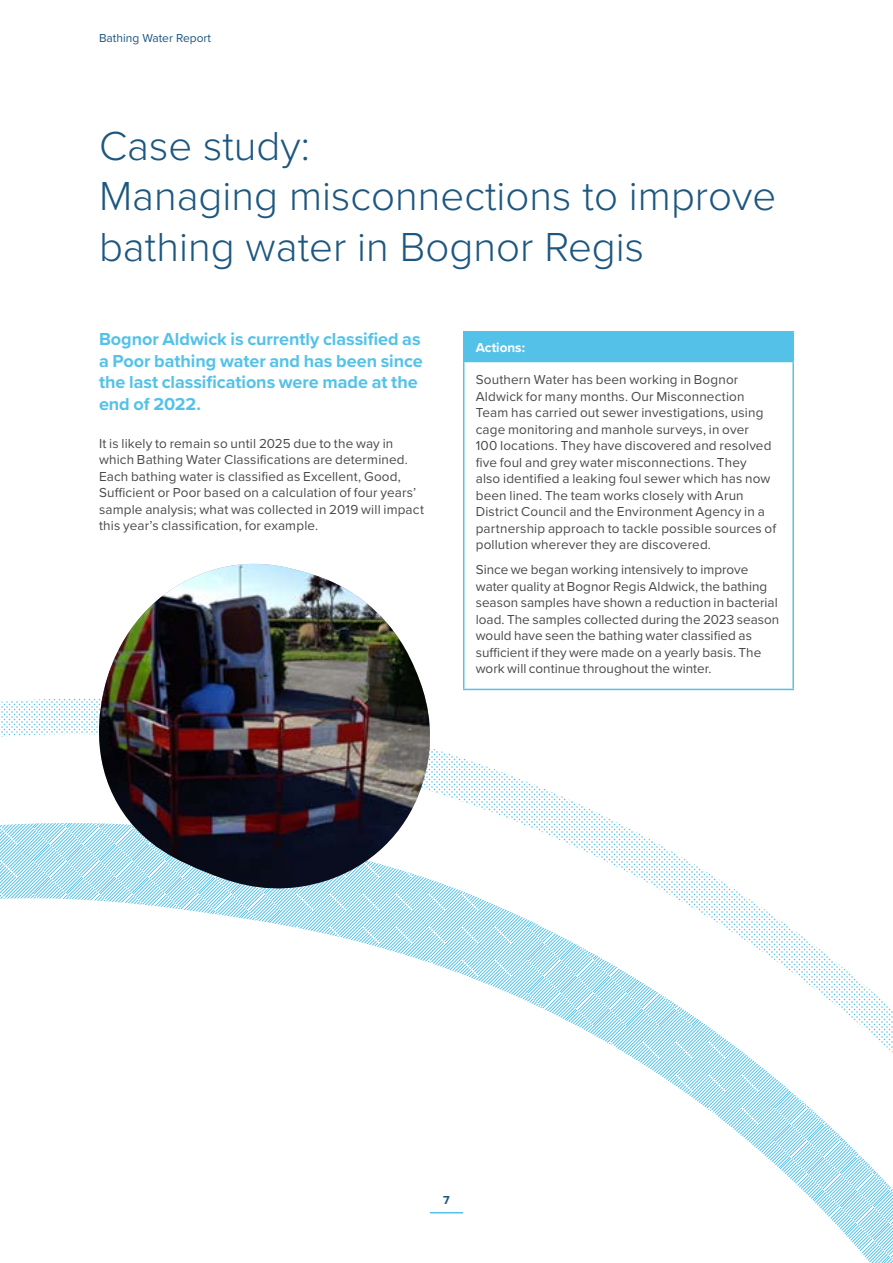
<style>
.page{position:relative;width:893px;height:1263px;background:#fff}
.page>*{position:absolute;margin:0;border:0;box-sizing:border-box;transform-origin:0 0}
.t1{font:300 42px/50.4px "Proxima Nova";color:#1d5780}
.t2{font:700 18px/21.6px "Proxima Nova";letter-spacing:-.005em;color:#54c2e8}
.t3{font:13.5px/16.5px "Proxima Nova";letter-spacing:.01em;color:#4a4a49}
.t4{font:700 13.5px "Proxima Nova";color:#fff}
.t5{font:12px "Proxima Nova";color:#1d5780}
.t6{font:700 12px "Proxima Nova";color:#1d5780}
</style>
<div class="page">
<div style="left:464px;top:332px;width:329px;height:29px;background:#54c2e8"></div>
<hr style="left:463px;top:331px;width:331px;height:1px;background:#54c2e8">
<svg style="left:463px;top:332px;width:1px;height:29px"></svg>
<hr style="left:792px;top:332px;width:2px;height:29px;background:#54c2e8">
<hr style="left:463px;top:361px;width:331px;height:1px;background:#54c2e8">
<hr style="left:463px;top:362px;width:1px;height:327px;background:#54c2e8">
<hr style="left:792px;top:362px;width:2px;height:327px;background:#54c2e8">
<svg style="left:0;top:677px;width:794px;height:108px"></svg>
<svg style="left:0;top:785px;width:893px;height:478px"></svg>
<svg style="left:90px;top:563px;width:343px;height:330px"></svg>
<img style="left:97px;top:564px;width:335px;height:326px">
<p class="t5" style="left:99px;top:30px;width:114px">Bathing Water Report</p>
<h1 class="t1" style="left:99px;top:119px;width:679px">Case study:<br>Managing misconnections to improve bathing water in Bognor Regis</h1>
<h2 class="t2" style="left:99px;top:328px;width:325px">Bognor Aldwick is currently classified as a Poor bathing water and has been since the last classifications were made at the end of 2022.</h2>
<p class="t3" style="left:99px;top:434px;width:327px">It is likely to remain so until 2025 due to the way in which Bathing Water Classifications are determined.<br>Each bathing water is classified as Excellent, Good, Sufficient or Poor based on a calculation of four years’ sample analysis; what was collected in 2019 will impact this year’s classification, for example.</p>
<p class="t4" style="left:476px;top:337px;width:51px">Actions:</p>
<p class="t3" style="left:476px;top:371px;width:302px">Southern Water has been working in Bognor Aldwick for many months. Our Misconnection Team has carried out sewer investigations, using cage monitoring and manhole surveys, in over<br>100 locations. They have discovered and resolved five foul and grey water misconnections. They<br>also identified a leaking foul sewer which has now been lined. The team works closely with Arun District Council and the Environment Agency in a partnership approach to tackle possible sources of pollution wherever they are discovered.</p>
<p class="t3" style="left:476px;top:561px;width:305px">Since we began working intensively to improve water quality at Bognor Regis Aldwick, the bathing season samples have shown a reduction in bacterial load. The samples collected during the 2023 season would have seen the bathing water classified as sufficient if they were made on a yearly basis. The work will continue throughout the winter.</p>
<p class="t6" style="left:443px;top:1191px;width:8px">7</p>
</div>
